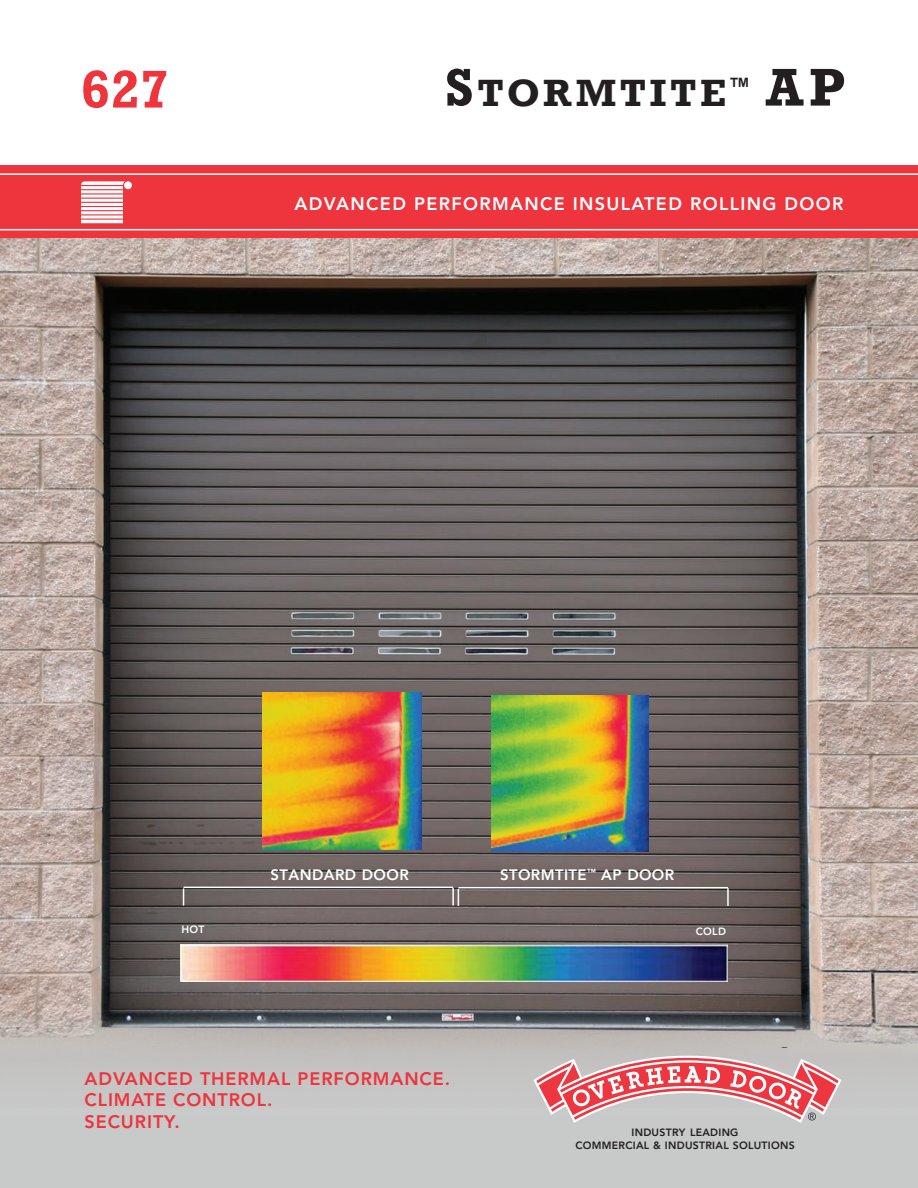
<style>
.page{position:relative;width:918px;height:1188px;background:#fff}
.page>*{position:absolute;margin:0;border:0;box-sizing:border-box;transform-origin:0 0}
.t1{font:700 54px "Rockwell";color:#ee343d}
.t2{font:700 54px "Rockwell";color:#231f20}
.t3{font:700 39px "Rockwell";letter-spacing:.09em;color:#231f20}
.t4{font:800 18px/21.6px "Avenir LT Std";letter-spacing:.05em;color:#ee343d}
.t5{font:800 18px "Avenir LT Std";letter-spacing:.075em;color:#fff}
.t6{font:800 15px "Avenir LT Std";letter-spacing:.025em;color:#fff}
.t7{font:800 10.5px/13.5px "Avenir LT Std";letter-spacing:.025em;color:#231f20;text-align:center}
.t8{font:800 10.5px "Avenir LT Std";letter-spacing:.025em;color:#fff}
.s1{font-size:54px}
</style>
<div class="page">
<img style="left:0;top:238px;width:918px;height:778px">
<div style="left:0;top:166px;width:918px;height:72px;background:#ee343d"></div>
<hr style="left:0;top:229px;width:918px;height:1px;background:#fff">
<hr style="left:0;top:173px;width:918px;height:2px;background:#fff">
<svg style="left:81px;top:181px;width:44px;height:42px;background:#f9c3c6"></svg>
<div style="left:124px;top:181px;width:8px;height:8px;background:#fff;border-radius:50%"></div>
<svg style="left:0;top:1016px;width:918px;height:172px;background:#bebebe"></svg>
<svg style="left:533px;top:1056px;width:309px;height:67px"></svg>
<img style="left:492px;top:695px;width:156px;height:156px">
<img style="left:263px;top:693px;width:159px;height:157px">
<hr style="left:184px;top:887px;width:269px;height:1px;background:#fff">
<svg style="left:183px;top:888px;width:1px;height:18px"></svg>
<hr style="left:458px;top:887px;width:270px;height:1px;background:#fff">
<svg style="left:452px;top:888px;width:7px;height:18px"></svg>
<svg style="left:727px;top:888px;width:2px;height:18px"></svg>
<img style="left:180px;top:944px;width:548px;height:38px">
<h1 class="t1" style="left:80px;top:57px;width:91px">627</h1>
<h2 class="t3" style="left:445px;top:69px;width:308px"><span class="s1">S</span>TORMTITE<sup>™</sup></h2>
<h1 class="t2" style="left:766px;top:55px;width:81px">AP</h1>
<p class="t5" style="left:295px;top:193px;width:550px">ADVANCED PERFORMANCE INSULATED ROLLING DOOR</p>
<p class="t6" style="left:271px;top:866px;width:140px">STANDARD DOOR</p>
<p class="t6" style="left:500px;top:866px;width:176px">STORMTITE<sup>™</sup> AP DOOR</p>
<p class="t8" style="left:182px;top:924px;width:25px">HOT</p>
<p class="t8" style="left:696px;top:925px;width:32px">COLD</p>
<p class="t4" style="left:85px;top:1068px;width:367px">ADVANCED THERMAL PERFORMANCE.<br>CLIMATE CONTROL.<br>SECURITY.</p>
<p class="t7" style="left:575px;top:1125px;width:221px">INDUSTRY LEADING<br>COMMERCIAL &amp; INDUSTRIAL SOLUTIONS</p>
</div>
